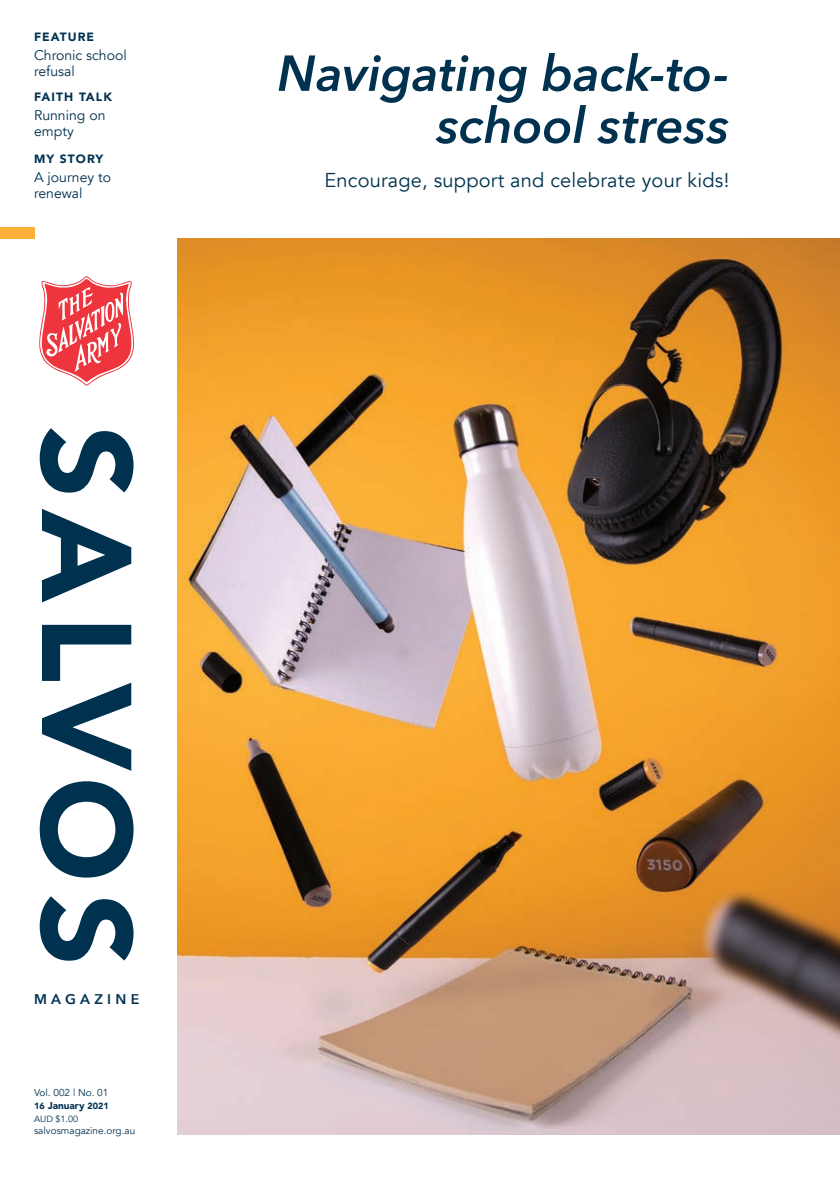
<style>
.page{position:relative;width:840px;height:1191px;background:#fff}
.page>*{position:absolute;margin:0;border:0;box-sizing:border-box;transform-origin:0 0}
.t1{font:italic 600 50px/52px "Avenir Next";letter-spacing:-.005em;color:#003250;text-align:right}
.t2{font:20px "Avenir";letter-spacing:.01em;color:#003250}
.Article_Heading{font:14px/16px "Avenir";color:#003250}
.Article_Line{font:600 14px "Avenir Next";letter-spacing:.305em;color:#003250}
.Article_Heading-2{font:900 12px "Avenir";letter-spacing:.09em;color:#003250}
.t3{font:10px/13px "Avenir";color:#003250}
.t4{font:9px "Avenir";color:#003250}
.s1{font-weight:900;font-size:9px}
.s2{font-weight:900}
</style>
<div class="page">
<div style="left:0;top:227px;width:34px;height:11px;background:#fdb139"></div>
<img style="left:177px;top:238px;width:662px;height:896px">
<svg style="left:39px;top:276px;width:95px;height:109px"></svg>
<svg style="left:40px;top:428px;width:93px;height:532px"></svg>
<p class="Article_Heading-2" style="left:34px;top:27px;width:62px">FEATURE</p>
<p class="Article_Heading" style="left:34px;top:48px;width:94px">Chronic school refusal</p>
<p class="Article_Heading-2" style="left:34px;top:86px;width:79px">FAITH TALK</p>
<p class="Article_Heading" style="left:34px;top:107px;width:73px">Running on empty</p>
<p class="Article_Heading-2" style="left:34px;top:149px;width:71px">MY STORY</p>
<p class="Article_Heading" style="left:34px;top:169px;width:78px">A journey to renewal</p>
<p class="t1" style="left:277px;top:46px;width:453px">Navigating back-to&shy;school stress</p>
<p class="t2" style="left:324px;top:168px;width:406px">Encourage, support and celebrate your kids!</p>
<p class="Article_Line" style="left:34px;top:987px;width:107px">MAGAZINE</p>
<p class="t3" style="left:34px;top:1086px;width:76px">Vol. 002 | No. 01<br><span class="s1">16</span> <span class="s2">January</span> <span class="s1">2021</span></p>
<p class="t4" style="left:34px;top:1113px;width:46px">AUD $1.00</p>
<p class="t3" style="left:34px;top:1124px;width:103px">salvosmagazine.org.au</p>
</div>
